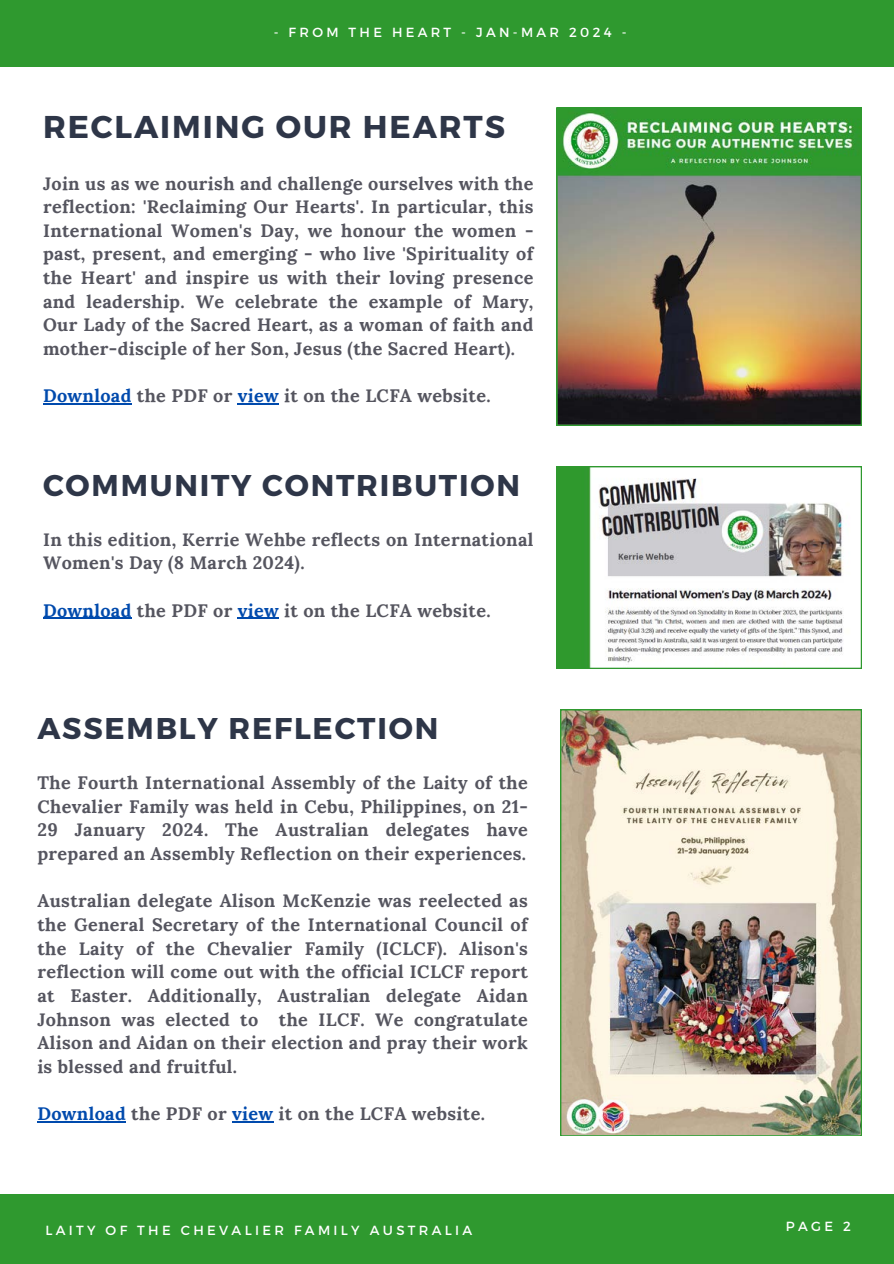
<style>
.page{position:relative;width:894px;height:1264px;background:#fff}
.page>*{position:absolute;margin:0;border:0;box-sizing:border-box;transform-origin:0 0}
.t1{font:700 31.5px "Montserrat";letter-spacing:.06em;color:#2e3648}
.t2{font:700 30px "Montserrat";letter-spacing:.06em;color:#2e3648}
.t3{font:700 18px/23.7px "Lora";letter-spacing:.02em;color:#55555f;text-align:justify}
.t4{font:13.2px "Montserrat";letter-spacing:.25em;color:#fff}
.s1{color:#004aad}
</style>
<div class="page">
<div style="left:0;top:1194px;width:893px;height:69px;background:#2f992f"></div>
<div style="left:0;top:0;width:893px;height:67px;background:#2f992f"></div>
<img style="left:556px;top:108px;width:305px;height:318px">
<svg style="left:556px;top:466px;width:305px;height:202px"></svg>
<img style="left:560px;top:709px;width:301px;height:426px">
<hr style="left:43px;top:403px;width:89px;height:1px;background:#004aad">
<hr style="left:238px;top:403px;width:41px;height:1px;background:#004aad">
<hr style="left:43px;top:617px;width:89px;height:1px;background:#004aad">
<hr style="left:238px;top:617px;width:41px;height:1px;background:#004aad">
<hr style="left:37px;top:1121px;width:89px;height:1px;background:#004aad">
<hr style="left:232px;top:1121px;width:41px;height:1px;background:#004aad">
<p class="t4" style="left:274px;top:24px;width:354px">- FROM THE HEART - JAN-MAR 2024 -</p>
<h1 class="t1" style="left:43px;top:106px;width:463px">RECLAIMING OUR HEARTS</h1>
<p class="t3" style="left:43px;top:171px;width:492px">Join us as we nourish and challenge ourselves with the reflection: 'Reclaiming Our Hearts'. In particular, this International Women's Day, we honour the women - past, present, and emerging - who live 'Spirituality of the Heart' and inspire us with their loving presence and leadership. We celebrate the example of Mary, Our Lady of the Sacred Heart, as a woman of faith and mother-disciple of her Son, Jesus (the Sacred Heart).</p>
<p class="t3" style="left:43px;top:384px;width:449px"><span class="s1">Download</span> the PDF or <span class="s1">view</span> it on the LCFA website.</p>
<h2 class="t2" style="left:43px;top:465px;width:478px">COMMUNITY CONTRIBUTION</h2>
<p class="t3" style="left:43px;top:527px;width:492px">In this edition, Kerrie Wehbe reflects on International<br>Women's Day (8 March 2024).</p>
<p class="t3" style="left:43px;top:598px;width:449px"><span class="s1">Download</span> the PDF or <span class="s1">view</span> it on the LCFA website.</p>
<h2 class="t2" style="left:37px;top:708px;width:402px">ASSEMBLY REFLECTION</h2>
<p class="t3" style="left:37px;top:770px;width:492px">The Fourth International Assembly of the Laity of the Chevalier Family was held in Cebu, Philippines, on 21- 29 January 2024. The Australian delegates have prepared an Assembly Reflection on their experiences.</p>
<p class="t3" style="left:37px;top:888px;width:492px">Australian delegate Alison McKenzie was reelected as the General Secretary of the International Council of the Laity of the Chevalier Family (ICLCF). Alison's reflection will come out with the official ICLCF report at Easter. Additionally, Australian delegate Aidan Johnson was elected to the ILCF. We congratulate Alison and Aidan on their election and pray their work is blessed and fruitful.</p>
<p class="t3" style="left:37px;top:1101px;width:449px"><span class="s1">Download</span> the PDF or <span class="s1">view</span> it on the LCFA website.</p>
<p class="t4" style="left:45px;top:1221px;width:428px">LAITY OF THE CHEVALIER FAMILY AUSTRALIA</p>
<p class="t4" style="left:785px;top:1217px;width:67px">PAGE 2</p>
</div>
